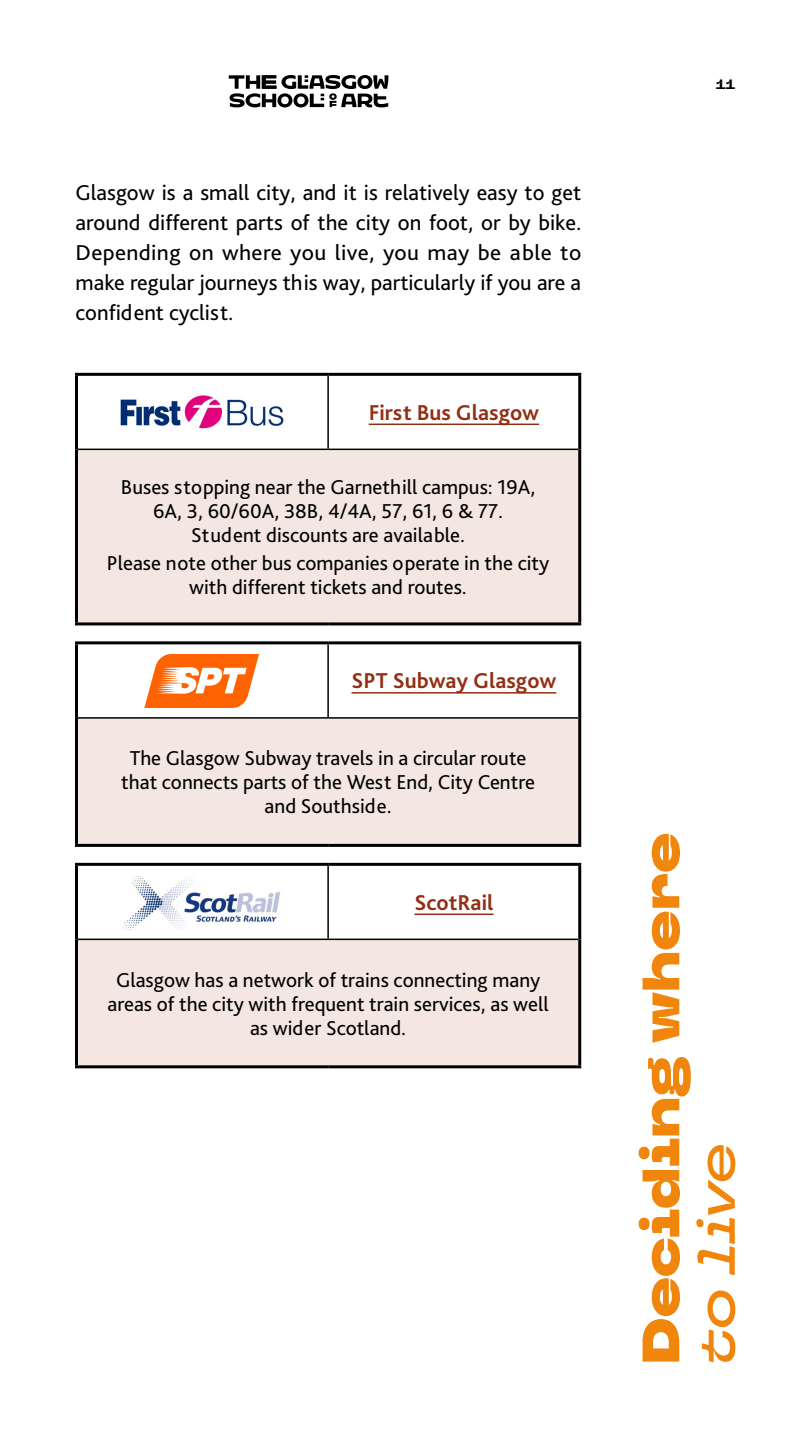
<style>
.page{position:relative;width:810px;height:1440px;background:#fff}
.page>*{position:absolute;margin:0;border:0;box-sizing:border-box;transform-origin:0 0}
.t1{font:900 52.5px "TT Travels Next";letter-spacing:-.01em;color:#f1860c}
.t2{font:52.5px "TT Travels Next Dm Bd It";color:#f1860c}
.t3{font:22.5px/30px "Bliss Pro";color:#000;text-align:justify}
.t4{font:700 22.5px "Bliss Pro";color:#932f14}
.t5{font:21px/24px "Bliss Pro";color:#000;text-align:center}
.t6{font:700 13.5px "TT Travels Next";color:#000}
</style>
<div class="page">
<svg style="left:229px;top:75px;width:159px;height:32px"></svg>
<svg style="left:78px;top:423px;width:500px;height:26px"></svg>
<div style="left:76px;top:449px;width:504px;height:175px;background:#f4e7e1"></div>
<hr style="left:75px;top:376px;width:3px;height:73px;background:#000">
<hr style="left:578px;top:376px;width:3px;height:73px;background:#000">
<hr style="left:75px;top:449px;width:3px;height:173px;background:#000">
<hr style="left:578px;top:449px;width:3px;height:173px;background:#000">
<hr style="left:75px;top:373px;width:253px;height:3px;background:#000">
<hr style="left:328px;top:373px;width:253px;height:3px;background:#000">
<hr style="left:75px;top:622px;width:253px;height:3px;background:#000">
<hr style="left:328px;top:622px;width:253px;height:3px;background:#000">
<hr style="left:327px;top:376px;width:2px;height:73px;background:#000">
<hr style="left:78px;top:449px;width:250px;height:1px;background:#000">
<hr style="left:328px;top:449px;width:250px;height:1px;background:#000">
<hr style="left:369px;top:424px;width:170px;height:1px;background:#932f14">
<div style="left:76px;top:718px;width:504px;height:127px;background:#f4e7e1"></div>
<hr style="left:75px;top:644px;width:3px;height:74px;background:#000">
<hr style="left:578px;top:644px;width:3px;height:74px;background:#000">
<hr style="left:75px;top:718px;width:3px;height:126px;background:#000">
<hr style="left:578px;top:718px;width:3px;height:126px;background:#000">
<hr style="left:75px;top:641px;width:253px;height:3px;background:#000">
<hr style="left:328px;top:641px;width:253px;height:3px;background:#000">
<hr style="left:75px;top:844px;width:253px;height:3px;background:#000">
<hr style="left:328px;top:844px;width:253px;height:3px;background:#000">
<hr style="left:78px;top:717px;width:250px;height:2px;background:#000">
<hr style="left:328px;top:717px;width:250px;height:2px;background:#000">
<svg style="left:78px;top:913px;width:500px;height:26px"></svg>
<div style="left:76px;top:939px;width:504px;height:128px;background:#f4e7e1"></div>
<hr style="left:75px;top:866px;width:3px;height:73px;background:#000">
<hr style="left:578px;top:866px;width:3px;height:73px;background:#000">
<hr style="left:75px;top:939px;width:3px;height:126px;background:#000">
<hr style="left:578px;top:939px;width:3px;height:126px;background:#000">
<hr style="left:75px;top:863px;width:253px;height:3px;background:#000">
<hr style="left:328px;top:863px;width:253px;height:3px;background:#000">
<hr style="left:75px;top:1065px;width:253px;height:3px;background:#000">
<hr style="left:328px;top:1065px;width:253px;height:3px;background:#000">
<hr style="left:327px;top:866px;width:2px;height:73px;background:#000">
<hr style="left:78px;top:939px;width:250px;height:1px;background:#000">
<hr style="left:328px;top:939px;width:250px;height:1px;background:#000">
<hr style="left:414px;top:914px;width:79px;height:1px;background:#932f14">
<img style="left:91px;top:395px;width:222px;height:43px">
<img style="left:91px;top:876px;width:222px;height:54px">
<svg style="left:76px;top:643px;width:504px;height:75px"></svg>
<p class="t3" style="left:76px;top:177px;width:507px">Glasgow is a small city, and it is relatively easy to get around different parts of the city on foot, or by bike.<br>Depending on where you live, you may be able to make regular journeys this way, particularly if you are a confident cyclist.</p>
<p class="t4" style="left:369px;top:398px;width:172px">First Bus Glasgow</p>
<p class="t5" style="left:121px;top:475px;width:416px">Buses stopping near the Garnethill campus: 19A,<br>6A, 3, 60/60A, 38B, 4/4A, 57, 61, 6 &amp; 77.<br>Student discounts are available.</p>
<p class="t5" style="left:107px;top:550px;width:444px">Please note other bus companies operate in the city with different tickets and routes.</p>
<p class="t4" style="left:352px;top:667px;width:206px">SPT Subway Glasgow</p>
<p class="t5" style="left:121px;top:746px;width:415px">The Glasgow Subway travels in a circular route that connects parts of the West End, City Centre and Southside.</p>
<p class="t4" style="left:414px;top:888px;width:81px">ScotRail</p>
<p class="t5" style="left:108px;top:967px;width:443px">Glasgow has a network of trains connecting many areas of the city with frequent train services, as well as wider Scotland.</p>
<p class="t6" style="left:715px;top:76px;width:22px">11</p>
<h1 class="t1" style="left:626px;top:1365px;width:534px;rotate:-90deg">Deciding where</h1>
<h1 class="t2" style="left:682px;top:1365px;width:224px;rotate:-90deg">to live</h1>
</div>
